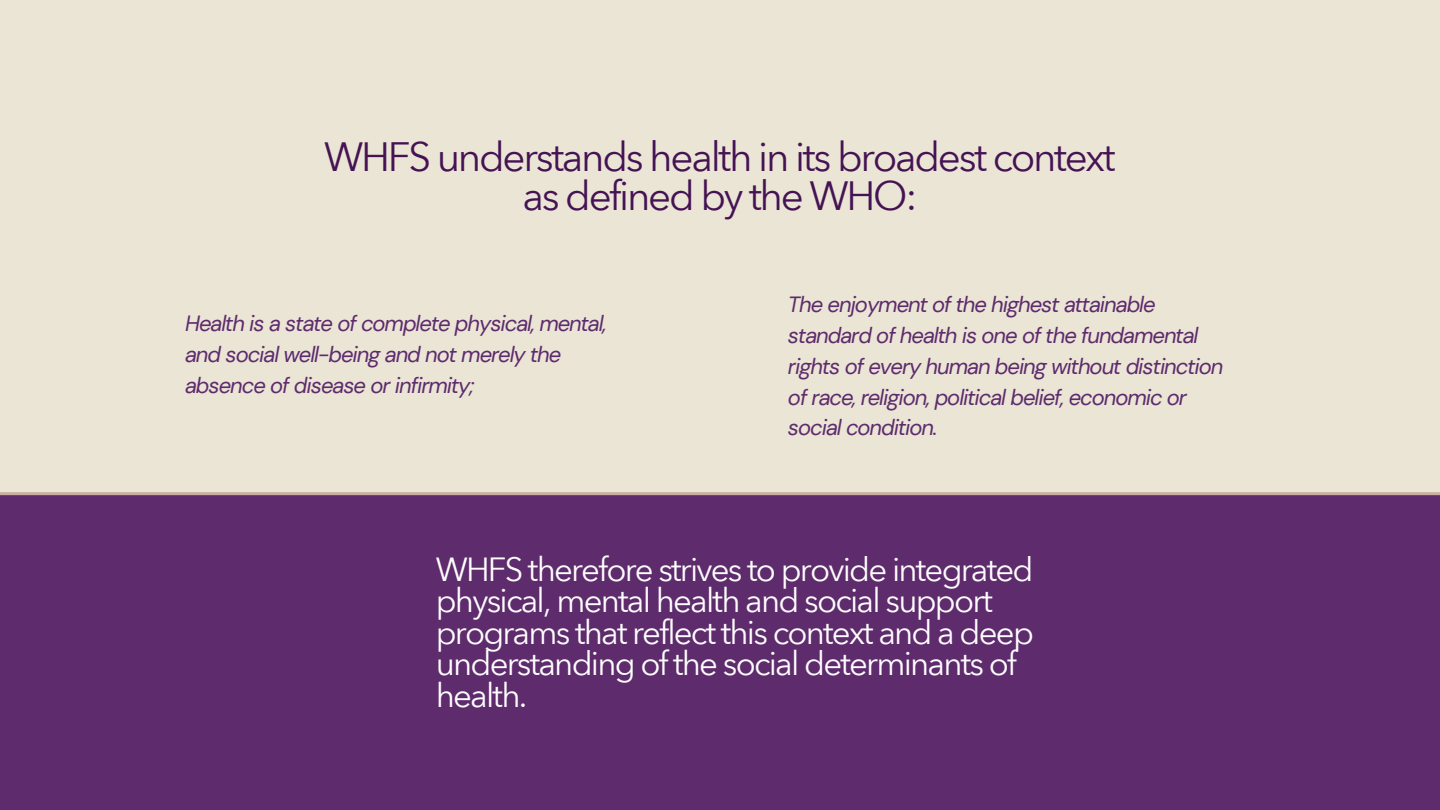
<style>
.page{position:relative;width:1440px;height:810px;background:#eae5d5}
.page>*{position:absolute;margin:0;border:0;box-sizing:border-box;transform-origin:0 0}
.t1{font:40.4px/39px "Avenir Next Thai Modern";letter-spacing:-.055em;color:#451354;text-align:center}
.t2{font:33px/31.5px "Avenir Next Thai Modern";letter-spacing:-.055em;color:#fefdfd}
.t3{font:italic 22px/30.8px "DM Sans";letter-spacing:-.045em;color:#5e2b6d}
</style>
<div class="page">
<div style="left:0;top:495px;width:1440px;height:315px;background:#5e2b6d"></div>
<hr style="left:0;top:492px;width:1440px;height:3px;background:#caafa0">
<p class="t1" style="left:324px;top:136px;width:793px">WHFS understands health in its broadest context as defined by the WHO:</p>
<p class="t3" style="left:185px;top:308px;width:423px">Health is a state of complete physical, mental, and social well-being and not merely the absence of disease or infirmity;</p>
<p class="t3" style="left:788px;top:289px;width:437px">The enjoyment of the highest attainable standard of health is one of the fundamental rights of every human being without distinction of race, religion, political belief, economic or social condition.</p>
<p class="t2" style="left:436px;top:552px;width:600px">WHFS therefore strives to provide integrated physical, mental health and social support programs that reflect this context and a deep understanding of the social determinants of health.</p>
</div>
